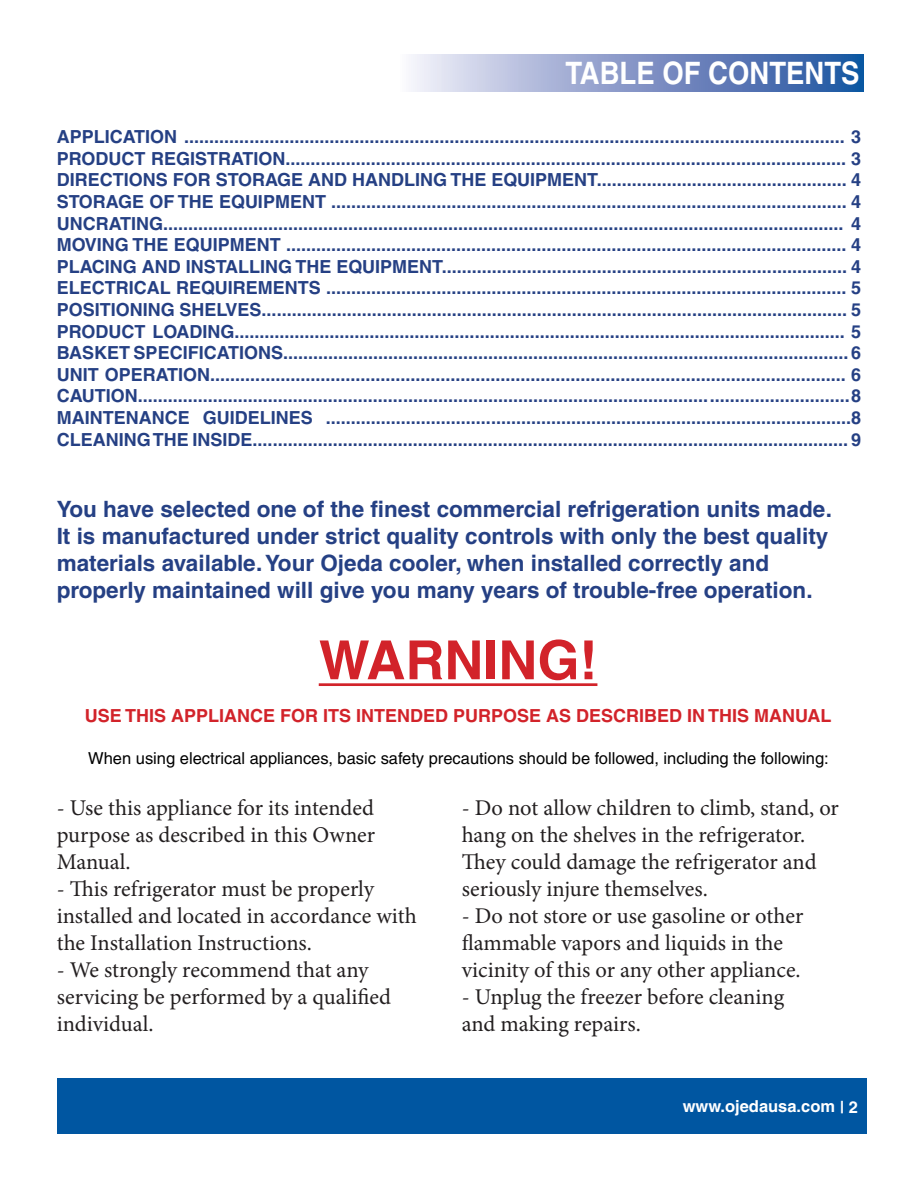
<style>
.page{position:relative;width:918px;height:1188px;background:#fff}
.page>*{position:absolute;margin:0;border:0;box-sizing:border-box;transform-origin:0 0}
.t1{font:700 54px "Helvetica";color:#d2232a}
.t2{font:700 30.9px "Helvetica";color:#fff;scale:.89 1}
.t3{font:22.5px "Minion Pro";color:#231f20}
.t4{font:700 22.5px/27px "Helvetica";color:#254084}
.t5{font:700 18px "Helvetica";color:#254084}
.t6{font:700 18px "Helvetica";color:#d2232a}
.t7{font:16.5px "Helvetica";color:#000}
.t8{font:700 16.5px "Helvetica";color:#fff}
</style>
<div class="page">
<div style="left:396px;top:54px;width:468px;height:38px;background:linear-gradient(to right,#f8eff9,#1a4b9c)"></div>
<hr style="left:319px;top:683px;width:278px;height:3px;background:#d2232a">
<div style="left:57px;top:1078px;width:810px;height:56px;background:#0056a1"></div>
<p class="t2" style="left:566px;top:55px;width:332px">TABLE OF CONTENTS</p>
<p class="t5" style="left:57px;top:126px;width:806px">APPLICATION .................................................................................................................................... 3</p>
<p class="t5" style="left:57px;top:147px;width:806px">PRODUCT REGISTRATION................................................................................................................ 3</p>
<p class="t5" style="left:57px;top:169px;width:806px">DIRECTIONS FOR STORAGE AND HANDLING THE EQUIPMENT.................................................. 4</p>
<p class="t5" style="left:57px;top:191px;width:806px">STORAGE OF THE EQUIPMENT ....................................................................................................... 4</p>
<p class="t5" style="left:57px;top:212px;width:806px">UNCRATING........................................................................................................................................ 4</p>
<p class="t5" style="left:57px;top:234px;width:806px">MOVING THE EQUIPMENT ................................................................................................................ 4</p>
<p class="t5" style="left:57px;top:255px;width:806px">PLACING AND INSTALLING THE EQUIPMENT................................................................................. 4</p>
<p class="t5" style="left:57px;top:277px;width:806px">ELECTRICAL REQUIREMENTS ........................................................................................................ 5</p>
<p class="t5" style="left:57px;top:299px;width:806px">POSITIONING SHELVES..................................................................................................................... 5</p>
<p class="t5" style="left:57px;top:320px;width:806px">PRODUCT LOADING.......................................................................................................................... 5</p>
<p class="t5" style="left:57px;top:342px;width:806px">BASKET SPECIFICATIONS................................................................................................................. 6</p>
<p class="t5" style="left:57px;top:363px;width:806px">UNIT OPERATION............................................................................................................................... 6</p>
<p class="t5" style="left:57px;top:385px;width:806px">CAUTION.................................................................................................................. ............................ 8</p>
<p class="t5" style="left:57px;top:407px;width:806px">MAINTENANCE GUIDELINES .........................................................................................................8</p>
<p class="t5" style="left:57px;top:428px;width:806px">CLEANING THE INSIDE....................................................................................................................... 9</p>
<p class="t4" style="left:57px;top:495px;width:777px">You have selected one of the finest commercial refrigeration units made.<br>It is manufactured under strict quality controls with only the best quality materials available. Your Ojeda cooler, when installed correctly and properly maintained will give you many years of trouble-free operation.</p>
<p class="t1" style="left:319px;top:627px;width:280px">WARNING!</p>
<p class="t6" style="left:85px;top:705px;width:748px">USE THIS APPLIANCE FOR ITS INTENDED PURPOSE AS DESCRIBED IN THIS MANUAL</p>
<p class="t7" style="left:88px;top:749px;width:742px">When using electrical appliances, basic safety precautions should be followed, including the following:</p>
<p class="t3" style="left:57px;top:793px;width:319px">- Use this appliance for its intended</p>
<p class="t3" style="left:57px;top:820px;width:320px">purpose as described in this Owner</p>
<p class="t3" style="left:57px;top:847px;width:75px">Manual.</p>
<p class="t3" style="left:57px;top:874px;width:319px">- This refrigerator must be properly</p>
<p class="t3" style="left:57px;top:901px;width:362px">installed and located in accordance with</p>
<p class="t3" style="left:57px;top:928px;width:257px">the Installation Instructions.</p>
<p class="t3" style="left:57px;top:955px;width:313px">- We strongly recommend that any</p>
<p class="t3" style="left:57px;top:982px;width:336px">servicing be performed by a qualified</p>
<p class="t3" style="left:57px;top:1009px;width:98px">individual.</p>
<p class="t3" style="left:462px;top:793px;width:379px">- Do not allow children to climb, stand, or</p>
<p class="t3" style="left:462px;top:820px;width:345px">hang on the shelves in the refrigerator.</p>
<p class="t3" style="left:462px;top:847px;width:356px">They could damage the refrigerator and</p>
<p class="t3" style="left:462px;top:874px;width:248px">seriously injure themselves.</p>
<p class="t3" style="left:462px;top:901px;width:343px">- Do not store or use gasoline or other</p>
<p class="t3" style="left:462px;top:928px;width:323px">flammable vapors and liquids in the</p>
<p class="t3" style="left:462px;top:955px;width:340px">vicinity of this or any other appliance.</p>
<p class="t3" style="left:462px;top:982px;width:324px">- Unplug the freezer before cleaning</p>
<p class="t3" style="left:462px;top:1009px;width:181px">and making repairs.</p>
<p class="t8" style="left:683px;top:1096px;width:177px">www.ojedausa.com | 2</p>
</div>
